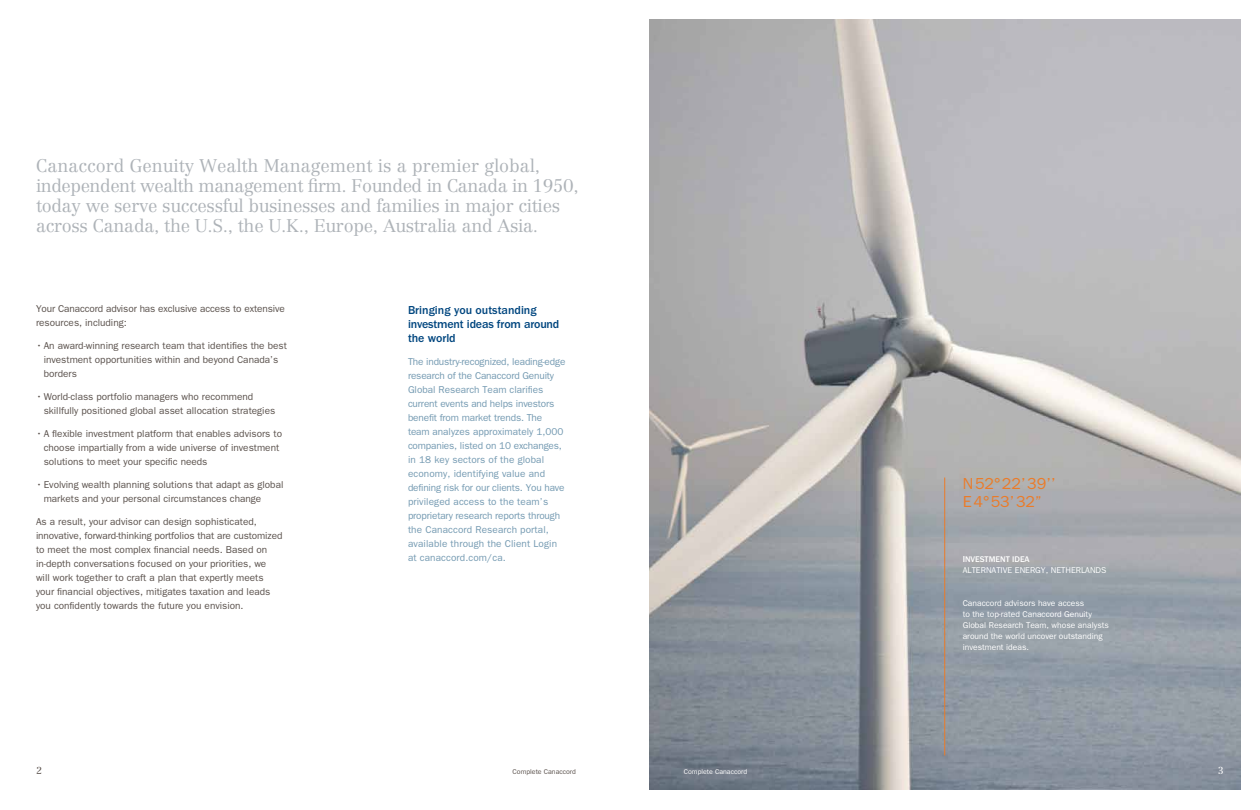
<style>
.page{position:relative;width:1260px;height:810px;background:#fff}
.page>*{position:absolute;margin:0;border:0;box-sizing:border-box;transform-origin:0 0}
.t1{font:300 18px/20px "Centennial";letter-spacing:-.015em;color:#aeb3b8}
.t2{font:16px/18px "ITC Franklin Gothic Std";color:#eb7b28}
.t3{font:500 12px/14px "ITC Franklin Gothic Std";letter-spacing:-.005em;color:#00467f}
.t4{font:10px/14px "ITC Franklin Gothic Std";color:#59504b}
.t5{font:10px/14px "ITC Franklin Gothic Std";letter-spacing:-.015em;color:#7399b1}
.t6{font:300 10px "Centennial";color:#59504b}
.t7{font:300 10px "Centennial";color:#fff}
.t8{font:8.5px/11px "ITC Franklin Gothic Std";color:#fff}
.t9{font:7px "ITC Franklin Gothic Std";color:#59504b}
.t10{font:7px "ITC Franklin Gothic Std";color:#fff}
.s1{font-family:"Franklin Gothic"}
.s2{font-weight:500;font-size:9px}
.s3{font-weight:500}
</style>
<div class="page">
<img style="left:650px;top:20px;width:591px;height:769px">
<hr style="left:944px;top:478px;width:1px;height:278px;background:#eb7b28">
<p class="t1" style="left:36px;top:156px;width:544px">Canaccord Genuity Wealth Management is a premier global, independent wealth management firm. Founded in Canada in 1950, today we serve successful businesses and families in major cities across Canada, the U.S., the U.K., Europe, Australia and Asia.</p>
<p class="t4" style="left:36px;top:301px;width:250px">Your Canaccord advisor has exclusive access to extensive resources, including:</p>
<p class="t4" style="left:44px;top:338px;width:245px;text-indent:-8px">• An award-winning research team that identifies the best investment opportunities within and beyond Canada’s borders</p>
<p class="t4" style="left:44px;top:389px;width:233px;text-indent:-8px">• World-class portfolio managers who recommend skillfully positioned global asset allocation strategies</p>
<p class="t4" style="left:44px;top:426px;width:240px;text-indent:-8px">• A flexible investment platform that enables advisors to choose impartially from a wide universe of investment solutions to meet your specific needs</p>
<p class="t4" style="left:44px;top:477px;width:241px;text-indent:-8px">• Evolving wealth planning solutions that adapt as global markets and your personal circumstances change</p>
<p class="t4" style="left:36px;top:514px;width:248px">As a result, your advisor can design sophisticated, innovative, forward-thinking portfolios that are customized to meet the most complex financial needs. Based on in-depth conversations focused on your priorities, we will work together to craft a plan that expertly meets your financial objectives, mitigates taxation and leads you confidently towards the future you envision.</p>
<p class="t3" style="left:408px;top:303px;width:153px">Bringing you outstanding investment ideas from around the world</p>
<p class="t5" style="left:408px;top:354px;width:159px">The industry-recognized, leading-edge research of the Canaccord Genuity Global Research Team clarifies current events and helps investors benefit from market trends. The team analyzes approximately 1,000 companies, listed on 10 exchanges, in 18 key sectors of the global economy, identifying value and defining risk for our clients. You have privileged access to the team’s proprietary research reports through the Canaccord Research portal, available through the Client Login at canaccord.com/ca.</p>
<p class="t6" style="left:36px;top:764px;width:7px">2</p>
<p class="t9" style="left:513px;top:768px;width:65px">Complete Canaccord</p>
<h2 class="t2" style="left:963px;top:474px;width:95px">N52°22’39’’<br>E 4°53’32<span class="s1">”</span></h2>
<p class="t8" style="left:963px;top:553px;width:139px"><span class="s2">I</span><span class="s3">nvestment idea<br></span>Alternative En ergy, NETHERLANDS</p>
<p class="t8" style="left:963px;top:597px;width:148px">Canaccord advisors have access<br>to the top-rated Canaccord Genuity<br>Global Research Team, whose analysts around the world uncover outstanding investment ideas.</p>
<p class="t10" style="left:684px;top:767px;width:65px">Complete Canaccord</p>
<p class="t7" style="left:1218px;top:764px;width:7px">3</p>
</div>
